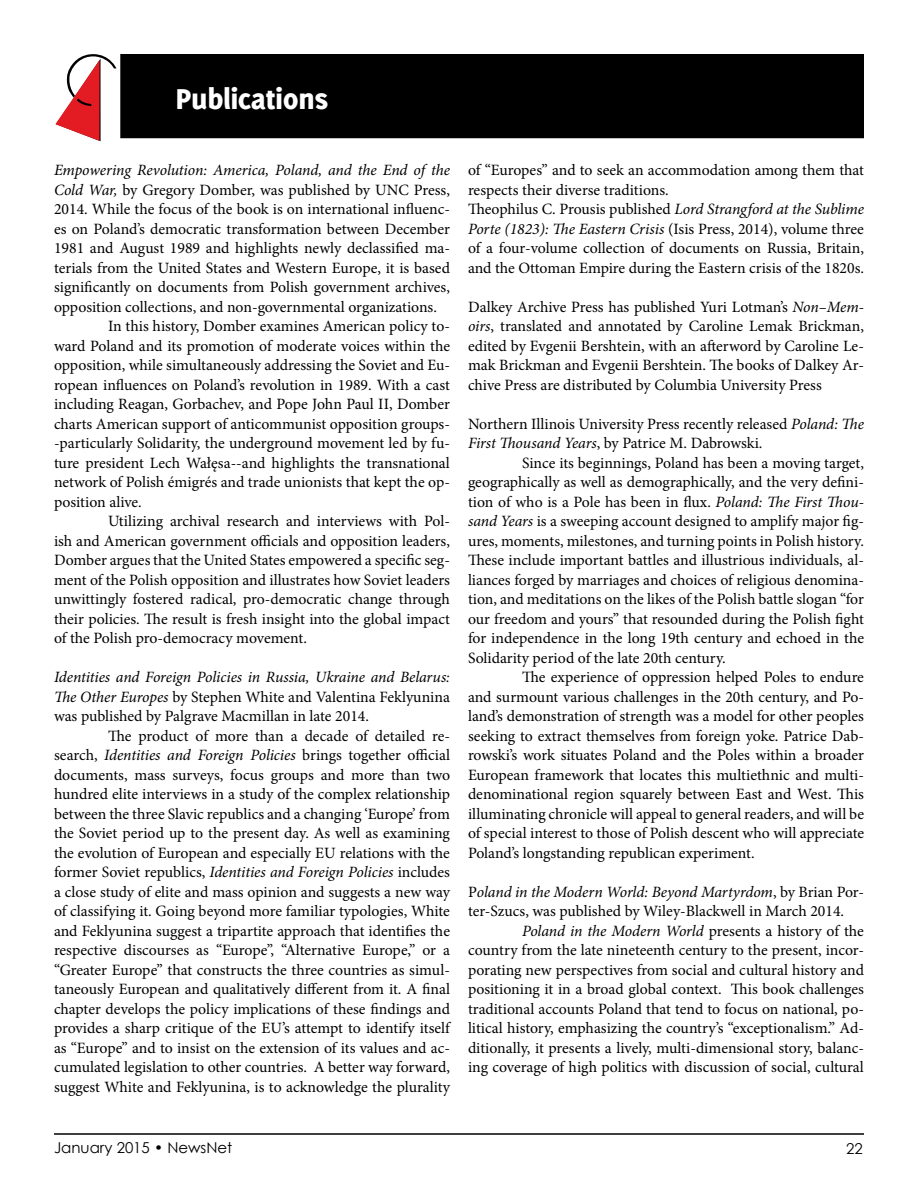
<style>
.page{position:relative;width:918px;height:1188px;background:#fff}
.page>*{position:absolute;margin:0;border:0;box-sizing:border-box;transform-origin:0 0}
.t1{font:800 31.5px "Delicious";color:#fff}
.t2{font:15.75px/19.5px "Minion Pro";color:#000;text-align:justify}
.t3{font:italic 15.75px "Minion Pro";letter-spacing:-.01em;color:#000}
.t4{font:15px "Century Gothic";color:#000}
.s1{font-style:italic}
</style>
<div class="page">
<hr style="left:54px;top:1133px;width:810px;height:2px;background:#000">
<div style="left:121px;top:55px;width:742px;height:82px;background:#000"></div>
<div style="left:120px;top:54px;width:744px;height:84px;border:2px solid #000"></div>
<svg style="left:55px;top:54px;width:61px;height:87px"></svg>
<h1 class="t1" style="left:176px;top:80px;width:154px">Publications</h1>
<p class="t3" style="left:54px;top:159px;width:398px">Empowering Revolution: America, Poland, and the End of the</p>
<p class="t2" style="left:54px;top:180px;width:397px"><span class="s1">Cold War,</span> by Gregory Domber, was published by UNC Press,</p>
<p class="t2" style="left:54px;top:200px;width:398px">2014. While the focus of the book is on international influenc-</p>
<p class="t2" style="left:54px;top:219px;width:397px">es on Poland’s democratic transformation between December</p>
<p class="t2" style="left:54px;top:239px;width:398px">1981 and August 1989 and highlights newly declassified ma-</p>
<p class="t2" style="left:54px;top:258px;width:398px">terials from the United States and Western Europe, it is based</p>
<p class="t2" style="left:54px;top:278px;width:398px">significantly on documents from Polish government archives,</p>
<p class="t2" style="left:54px;top:297px;width:385px">opposition collections, and non-governmental organizations.</p>
<p class="t2" style="left:108px;top:317px;width:343px">In this history, Domber examines American policy to-</p>
<p class="t2" style="left:54px;top:336px;width:398px">ward Poland and its promotion of moderate voices within the</p>
<p class="t2" style="left:54px;top:356px;width:398px">opposition, while simultaneously addressing the Soviet and Eu-</p>
<p class="t2" style="left:54px;top:375px;width:397px">ropean influences on Poland’s revolution in 1989. With a cast</p>
<p class="t2" style="left:54px;top:395px;width:397px">including Reagan, Gorbachev, and Pope John Paul II, Domber</p>
<p class="t2" style="left:54px;top:414px;width:398px">charts American support of anticommunist opposition groups-</p>
<p class="t2" style="left:54px;top:434px;width:398px">-particularly Solidarity, the underground movement led by fu-</p>
<p class="t2" style="left:54px;top:453px;width:397px">ture president Lech Wałęsa--and highlights the transnational</p>
<p class="t2" style="left:54px;top:473px;width:397px">network of Polish émigrés and trade unionists that kept the op-</p>
<p class="t2" style="left:54px;top:492px;width:89px">position alive.</p>
<p class="t2" style="left:108px;top:512px;width:343px">Utilizing archival research and interviews with Pol-</p>
<p class="t2" style="left:54px;top:531px;width:398px">ish and American government officials and opposition leaders,</p>
<p class="t2" style="left:54px;top:551px;width:397px">Domber argues that the United States empowered a specific seg-</p>
<p class="t2" style="left:54px;top:570px;width:398px">ment of the Polish opposition and illustrates how Soviet leaders</p>
<p class="t2" style="left:54px;top:590px;width:398px">unwittingly fostered radical, pro-democratic change through</p>
<p class="t2" style="left:54px;top:609px;width:397px">their policies. The result is fresh insight into the global impact</p>
<p class="t2" style="left:54px;top:629px;width:254px">of the Polish pro-democracy movement.</p>
<p class="t2" style="left:54px;top:668px;width:398px"><span class="s1">Identities and Foreign Policies in Russia, Ukraine and Belarus:<br>The Other Europes</span> by Stephen White and Valentina Feklyunina was published by Palgrave Macmillan in late 2014.</p>
<p class="t2" style="left:54px;top:726px;width:398px;text-indent:54px">The product of more than a decade of detailed re&shy;search, <span class="s1">Identities and Foreign Policies</span> brings together official documents, mass surveys, focus groups and more than two hundred elite interviews in a study of the complex relationship between the three Slavic republics and a changing ‘Europe’ from the Soviet period up to the present day. As well as examining the evolution of European and especially EU relations with the former Soviet republics, <span class="s1">Identities and Foreign Policies</span> includes a close study of elite and mass opinion and suggests a new way of classifying it. Going beyond more familiar typologies, White and Feklyunina suggest a tripartite approach that identifies the respective discourses as “Europe”, “Alternative Europe,” or a “Greater Europe” that constructs the three countries as simul&shy;taneously European and qualitatively different from it. A final chapter develops the policy implications of these findings and provides a sharp critique of the EU’s attempt to identify itself as “Europe” and to insist on the extension of its values and ac&shy;cumulated legislation to other countries. A better way forward, suggest White and Feklyunina, is to acknowledge the plurality</p>
<p class="t2" style="left:468px;top:160px;width:398px;text-align:left">of “Europes” and to seek an accommodation among them that respects their diverse traditions.<br>Theophilus C. Prousis published <span class="s1">Lord Strangford at the Sublime Porte (1823): The Eastern Crisis</span> (Isis Press, 2014), volume three of a four-volume collection of documents on Russia, Britain, and the Ottoman Empire during the Eastern crisis of the 1820s.</p>
<p class="t2" style="left:468px;top:297px;width:398px">Dalkey Archive Press has published Yuri Lotman’s <span class="s1">Non–Mem&shy;oirs</span>, translated and annotated by Caroline Lemak Brickman, edited by Evgenii Bershtein, with an afterword by Caroline Le&shy;mak Brickman and Evgenii Bershtein. The books of Dalkey Ar&shy;chive Press are distributed by Columbia University Press</p>
<p class="t2" style="left:468px;top:414px;width:397px">Northern Illinois University Press recently released <span class="s1">Poland: The<br>First Thousand Years</span>, by Patrice M. Dabrowski.</p>
<p class="t2" style="left:468px;top:453px;width:398px;text-indent:54px">Since its beginnings, Poland has been a moving target, geographically as well as demographically, and the very defini&shy;tion of who is a Pole has been in flux. <span class="s1">Poland: The First Thou&shy;sand Years</span> is a sweeping account designed to amplify major fig&shy;ures, moments, milestones, and turning points in Polish history.<br>These include important battles and illustrious individuals, al&shy;liances forged by marriages and choices of religious denomina&shy;tion, and meditations on the likes of the Polish battle slogan “for our freedom and yours” that resounded during the Polish fight for independence in the long 19th century and echoed in the Solidarity period of the late 20th century.</p>
<p class="t2" style="left:468px;top:667px;width:398px;text-indent:54px">The experience of oppression helped Poles to endure and surmount various challenges in the 20th century, and Po&shy;land’s demonstration of strength was a model for other peoples seeking to extract themselves from foreign yoke. Patrice Dab&shy;rowski’s work situates Poland and the Poles within a broader European framework that locates this multiethnic and multi&shy;denominational region squarely between East and West. This illuminating chronicle will appeal to general readers, and will be of special interest to those of Polish descent who will appreciate Poland’s longstanding republican experiment.</p>
<p class="t2" style="left:468px;top:882px;width:398px">P<span class="s1">oland in the Modern World: Beyond Martyrdom</span>, by Brian Por&shy;ter-Szucs, was published by Wiley-Blackwell in March 2014.</p>
<p class="t2" style="left:468px;top:921px;width:398px;text-indent:54px"><span class="s1">Poland in the Modern World</span> presents a history of the country from the late nineteenth century to the present, incor&shy;porating new perspectives from social and cultural history and positioning it in a broad global context. This book challenges traditional accounts Poland that tend to focus on national, po&shy;litical history, emphasizing the country’s “exceptionalism.” Ad&shy;ditionally, it presents a lively, multi-dimensional story, balanc&shy;ing coverage of high politics with discussion of social, cultural</p>
<p class="t4" style="left:54px;top:1137px;width:180px">January 2015 • NewsNet</p>
<p class="t4" style="left:846px;top:1138px;width:18px">22</p>
</div>
